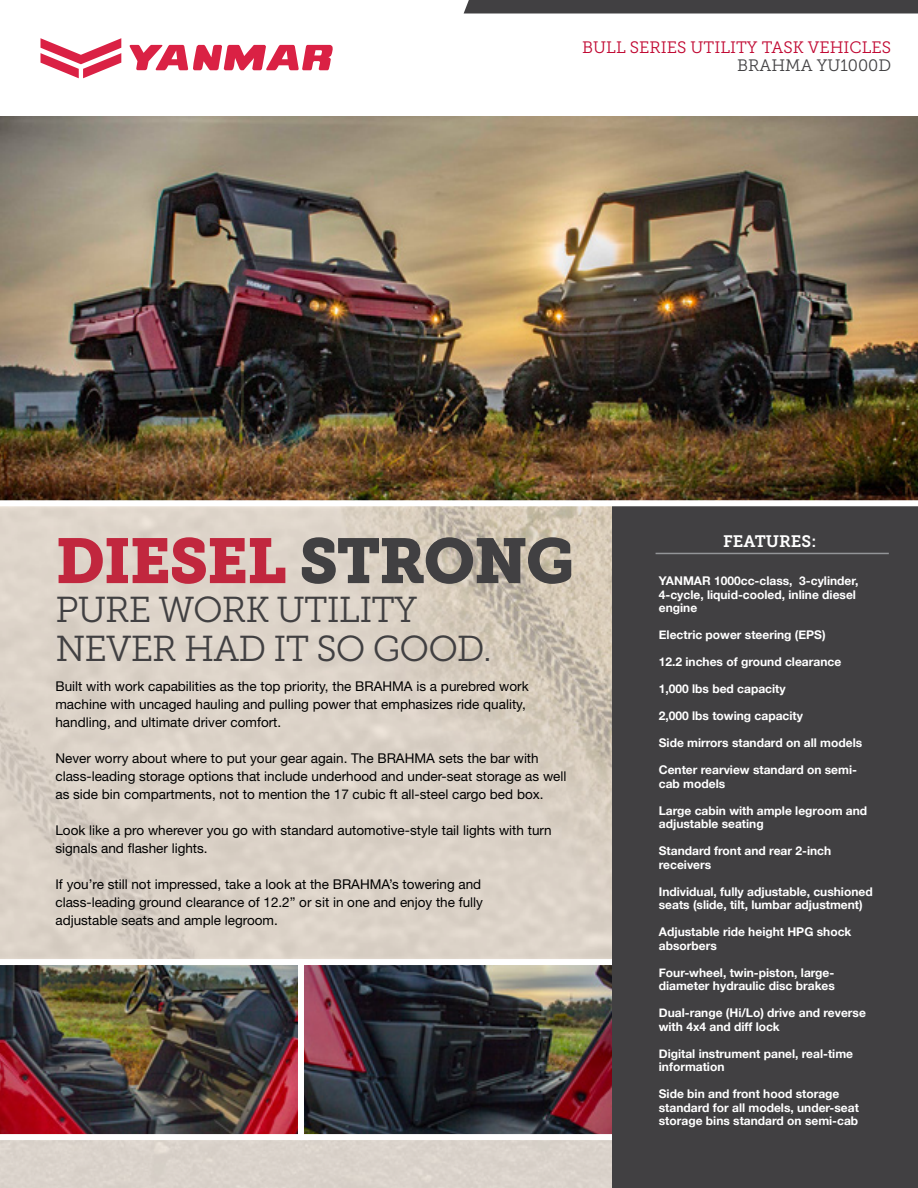
<style>
.page{position:relative;width:918px;height:1188px;background:#fff}
.page>*{position:absolute;margin:0;border:0;box-sizing:border-box;transform-origin:0 0}
.t1{font:63px "Museo Slab 900";letter-spacing:-.025em;color:#c1273e}
.t2{font:36px/39px "Museo Slab 300";letter-spacing:-.025em;color:#414042}
.t3{font:16.5px "Museo Slab 300";color:#c00630}
.t4{font:16.5px "Museo Slab 300";color:#414042}
.t5{font:16.5px "Museo Slab 700";color:#fff}
.t6{font:13.5px/18px "Helvetica Neue LT Std";color:#000}
.t7{font:700 12px/13.5px "Helvetica Neue";color:#fff}
.s1{color:#414042}
</style>
<div class="page">
<img style="left:0;top:506px;width:613px;height:682px">
<img style="left:0;top:956px;width:295px;height:187px">
<img style="left:295px;top:956px;width:318px;height:187px">
<div style="left:613px;top:492px;width:305px;height:696px;background:#414042"></div>
<svg style="left:464px;top:0;width:454px;height:14px;background:#484749"></svg>
<img style="left:0;top:117px;width:918px;height:383px">
<hr style="left:656px;top:553px;width:233px;height:1px;background:#939598">
<div style="left:0;top:500px;width:918px;height:6px;background:#fff"></div>
<svg style="left:129px;top:45px;width:204px;height:25px"></svg>
<svg style="left:40px;top:38px;width:81px;height:40px"></svg>
<h3 class="t3" style="left:582px;top:39px;width:310px">BULL SERIES UTILITY TASK VEHICLES</h3>
<h3 class="t4" style="left:737px;top:57px;width:156px">BRAHMA YU1000D</h3>
<h1 class="t1" style="left:55px;top:524px;width:520px">DIESEL <span class="s1">STRONG</span></h1>
<h2 class="t2" style="left:55px;top:590px;width:438px">PURE WORK UTILITY<br>NEVER HAD IT SO GOOD.</h2>
<p class="t6" style="left:55px;top:677px;width:475px">Built with work capabilities as the top priority, the BRAHMA is a purebred work machine with uncaged hauling and pulling power that emphasizes ride quality, handling, and ultimate driver comfort.</p>
<p class="t6" style="left:55px;top:749px;width:513px">Never worry about where to put your gear again. The BRAHMA sets the bar with class-leading storage options that include underhood and under-seat storage as well as side bin compartments, not to mention the 17 cubic ft all-steel cargo bed box.</p>
<p class="t6" style="left:55px;top:821px;width:498px">Look like a pro wherever you go with standard automotive-style tail lights with turn signals and flasher lights.</p>
<p class="t6" style="left:55px;top:875px;width:429px">If you’re still not impressed, take a look at the BRAHMA’s towering and class-leading ground clearance of 12.2” or sit in one and enjoy the fully adjustable seats and ample legroom.</p>
<h3 class="t5" style="left:723px;top:532px;width:95px">FEATURES:</h3>
<p class="t7" style="left:659px;top:574px;width:201px">YANMAR 1000cc-class, 3-cylinder,<br>4-cycle, liquid-cooled, inline diesel engine</p>
<p class="t7" style="left:659px;top:628px;width:168px">Electric power steering (EPS)</p>
<p class="t7" style="left:659px;top:655px;width:184px">12.2 inches of ground clearance</p>
<p class="t7" style="left:659px;top:682px;width:128px">1,000 lbs bed capacity</p>
<p class="t7" style="left:659px;top:709px;width:146px">2,000 lbs towing capacity</p>
<p class="t7" style="left:659px;top:736px;width:205px">Side mirrors standard on all models</p>
<p class="t7" style="left:659px;top:763px;width:200px">Center rearview standard on semi&shy;cab models</p>
<p class="t7" style="left:659px;top:803px;width:210px">Large cabin with ample legroom and adjustable seating</p>
<p class="t7" style="left:659px;top:844px;width:174px">Standard front and rear 2-inch receivers</p>
<p class="t7" style="left:659px;top:884px;width:215px">Individual, fully adjustable, cushioned seats (slide, tilt, lumbar adjustment)</p>
<p class="t7" style="left:659px;top:925px;width:194px">Adjustable ride height HPG shock absorbers</p>
<p class="t7" style="left:659px;top:965px;width:178px">Four-wheel, twin-piston, large&shy;diameter hydraulic disc brakes</p>
<p class="t7" style="left:659px;top:1006px;width:209px">Dual-range (Hi/Lo) drive and reverse with 4x4 and diff lock</p>
<p class="t7" style="left:659px;top:1046px;width:196px">Digital instrument panel, real-time information</p>
<p class="t7" style="left:659px;top:1087px;width:202px">Side bin and front hood storage standard for all models, under-seat storage bins standard on semi-cab</p>
</div>
